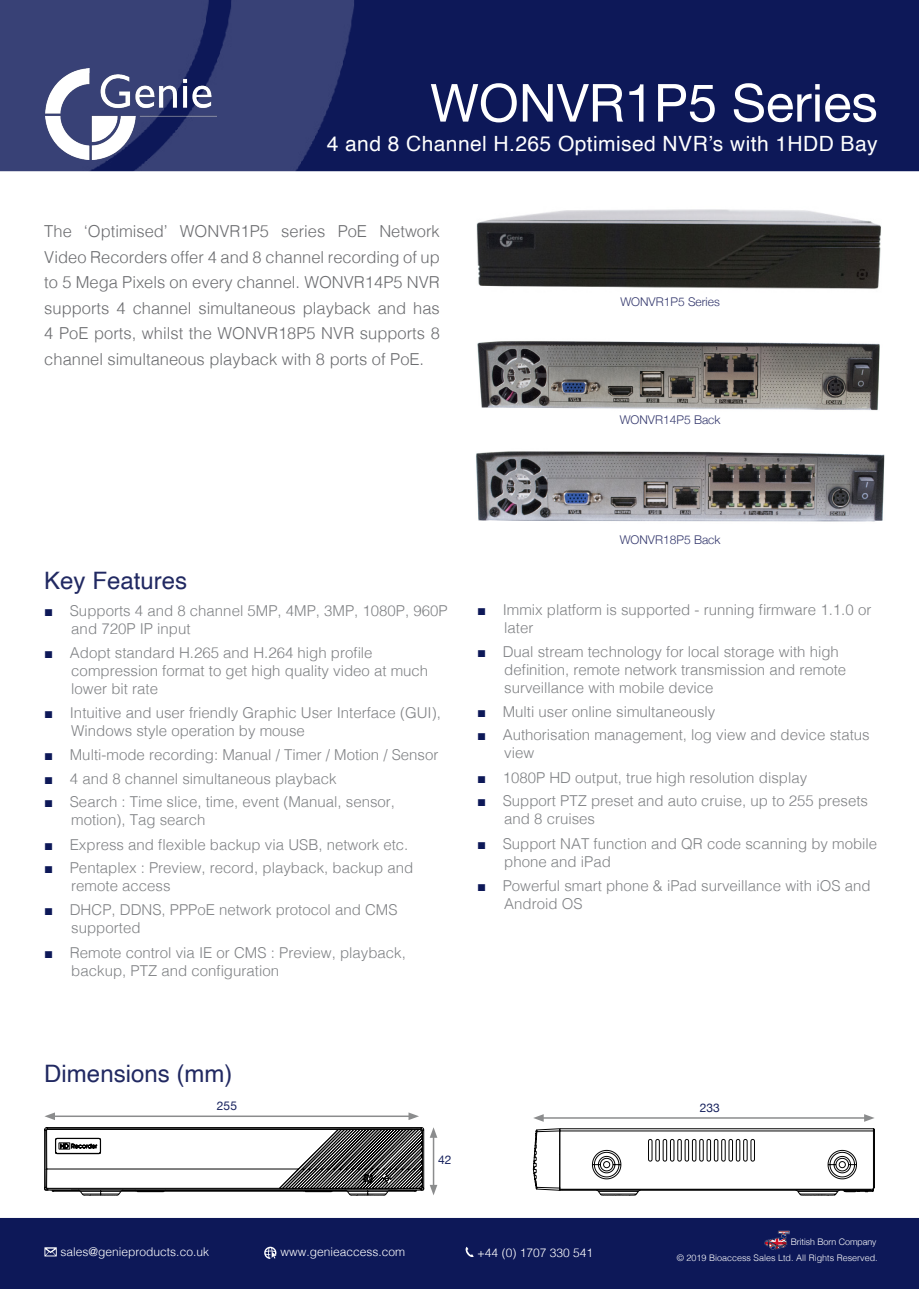
<style>
.page{position:relative;width:919px;height:1289px;background:#fff}
.page>*{position:absolute;margin:0;border:0;box-sizing:border-box;transform-origin:0 0}
.Main_Product_Code{font:52.5px "Helvetica Neue";color:#fff}
.Sub_Headers{font:24px "Helvetica";color:#212962}
.Product_Name{font:21px "Helvetica";letter-spacing:.02em;color:#fff}
.Key_Features_Bullets{font:300 16.5px/25.5px "Helvetica";color:#6c6d70;text-align:justify}
.t1{font:300 15px/18px "Helvetica";color:#808285}
.t2{font:300 12px "Helvetica";color:#fff}
.Tech_Spec_Text_CENTR{font:300 12px "Helvetica Neue";color:#35396e}
.t3{font:12px "Helvetica Neue";color:#16215d}
.t4{font:300 9px "Helvetica";color:#fff}
.t5{font:300 9px "Helvetica Neue";color:#fff}
.s1{font-family:"Times New Roman";font-weight:400;color:#0d1858}
</style>
<div class="page">
<div style="left:0;top:1217px;width:918px;height:71px;background:#0d1858;border:2px solid #0d1858"></div>
<svg style="left:465px;top:1246px;width:8px;height:10px"></svg>
<svg style="left:44px;top:1247px;width:13px;height:9px"></svg>
<svg style="left:264px;top:1246px;width:12px;height:12px"></svg>
<img style="left:764px;top:1230px;width:25px;height:19px">
<div style="left:0;top:0;width:918px;height:171px;background:#0d1858"></div>
<img style="left:1px;top:0;width:355px;height:171px">
<hr style="left:53px;top:1115px;width:358px;height:1px;background:#8b8c8d">
<svg style="left:408px;top:1112px;width:11px;height:8px"></svg>
<svg style="left:44px;top:1112px;width:11px;height:8px"></svg>
<hr style="left:541px;top:1117px;width:325px;height:1px;background:#8b8c8d">
<svg style="left:864px;top:1114px;width:10px;height:7px"></svg>
<svg style="left:533px;top:1114px;width:10px;height:7px"></svg>
<svg style="left:44px;top:1127px;width:393px;height:68px"></svg>
<svg style="left:533px;top:1128px;width:341px;height:68px"></svg>
<img style="left:476px;top:209px;width:405px;height:80px">
<img style="left:477px;top:341px;width:403px;height:70px">
<img style="left:476px;top:451px;width:409px;height:71px">
<p class="Main_Product_Code" style="left:430px;top:65px;width:449px">WONVR1P5 Series</p>
<p class="Product_Name" style="left:327px;top:127px;width:552px">4 and 8 Channel H.265 Optimised NVR’s with 1HDD Bay</p>
<p class="Key_Features_Bullets" style="left:44px;top:217px;width:397px">The ‘Optimised’ WONVR1P5 series PoE Network Video Recorders offer 4 and 8 channel recording of up to 5 Mega Pixels on every channel. WONVR14P5 NVR supports 4 channel simultaneous playback and has 4 PoE ports, whilst the WONVR18P5 NVR supports 8 channel simultaneous playback with 8 ports of PoE.</p>
<p class="Tech_Spec_Text_CENTR" style="left:620px;top:292px;width:101px">WONVR1P5 Series</p>
<p class="Tech_Spec_Text_CENTR" style="left:619px;top:409px;width:102px">WONVR14P5 Back</p>
<p class="Sub_Headers" style="left:44px;top:562px;width:144px">Key Features</p>
<p class="t1" style="left:71px;top:600px;width:378px;text-indent:-27px"><span class="s1">■</span> Supports 4 and 8 channel 5MP, 4MP, 3MP, 1080P, 960P and 720P IP input</p>
<p class="t1" style="left:71px;top:642px;width:358px;text-indent:-27px"><span class="s1">■</span> Adopt standard H.265 and H.264 high profile compression format to get high quality video at much lower bit rate</p>
<p class="t1" style="left:71px;top:702px;width:371px;text-indent:-27px"><span class="s1">■</span> Intuitive and user friendly Graphic User Interface (GUI),<br>Windows style operation by mouse</p>
<p class="t1" style="left:44px;top:744px;width:395px"><span class="s1">■</span> Multi-mode recording: Manual / Timer / Motion / Sensor</p>
<p class="t1" style="left:44px;top:768px;width:294px"><span class="s1">■</span> 4 and 8 channel simultaneous playback</p>
<p class="t1" style="left:71px;top:791px;width:325px;text-indent:-27px"><span class="s1">■</span> Search : Time slice, time, event (Manual, sensor, motion), Tag search</p>
<p class="t1" style="left:44px;top:834px;width:365px"><span class="s1">■</span> Express and flexible backup via USB, network etc.</p>
<p class="t1" style="left:71px;top:857px;width:343px;text-indent:-27px"><span class="s1">■</span> Pentaplex : Preview, record, playback, backup and remote access</p>
<p class="t1" style="left:71px;top:900px;width:328px;text-indent:-27px"><span class="s1">■</span> DHCP, DDNS, PPPoE network protocol and CMS supported</p>
<p class="t1" style="left:71px;top:942px;width:336px;text-indent:-27px"><span class="s1">■</span> Remote control via IE or CMS : Preview, playback, backup, PTZ and configuration</p>
<p class="Tech_Spec_Text_CENTR" style="left:619px;top:530px;width:102px">WONVR18P5 Back</p>
<p class="t1" style="left:504px;top:599px;width:368px;text-indent:-27px"><span class="s1">■</span> Immix platform is supported - running firmware 1.1.0 or later</p>
<p class="t1" style="left:504px;top:642px;width:343px;text-indent:-27px"><span class="s1">■</span> Dual stream technology for local storage with high definition, remote network transmission and remote surveillance with mobile device</p>
<p class="t1" style="left:477px;top:701px;width:240px"><span class="s1">■</span> Multi user online simultaneously</p>
<p class="t1" style="left:504px;top:725px;width:367px;text-indent:-27px"><span class="s1">■</span> Authorisation management, log view and device status view</p>
<p class="t1" style="left:477px;top:767px;width:331px"><span class="s1">■</span> 1080P HD output, true high resolution display</p>
<p class="t1" style="left:504px;top:790px;width:365px;text-indent:-27px"><span class="s1">■</span> Support PTZ preset and auto cruise, up to 255 presets and 8 cruises</p>
<p class="t1" style="left:504px;top:833px;width:374px;text-indent:-27px"><span class="s1">■</span> Support NAT function and QR code scanning by mobile phone and iPad</p>
<p class="t1" style="left:504px;top:876px;width:368px;text-indent:-27px"><span class="s1">■</span> Powerful smart phone &amp; iPad surveillance with iOS and<br>Android OS</p>
<p class="Sub_Headers" style="left:44px;top:1054px;width:189px">Dimensions (mm)</p>
<p class="t3" style="left:217px;top:1097px;width:22px">255</p>
<p class="t3" style="left:438px;top:1151px;width:15px">42</p>
<p class="t3" style="left:699px;top:1098px;width:22px">233</p>
<p class="t5" style="left:790px;top:1234px;width:87px">British Born Company</p>
<p class="t2" style="left:61px;top:1241px;width:150px">sales@genieproducts.co.uk</p>
<p class="t2" style="left:280px;top:1240px;width:126px">www.genieaccess.com</p>
<p class="t2" style="left:477px;top:1242px;width:117px">+44 (0) 1707 330 541</p>
<p class="t4" style="left:676px;top:1249px;width:202px">© 2019 Bioaccess Sales Ltd. All Rights Reserved.</p>
</div>
